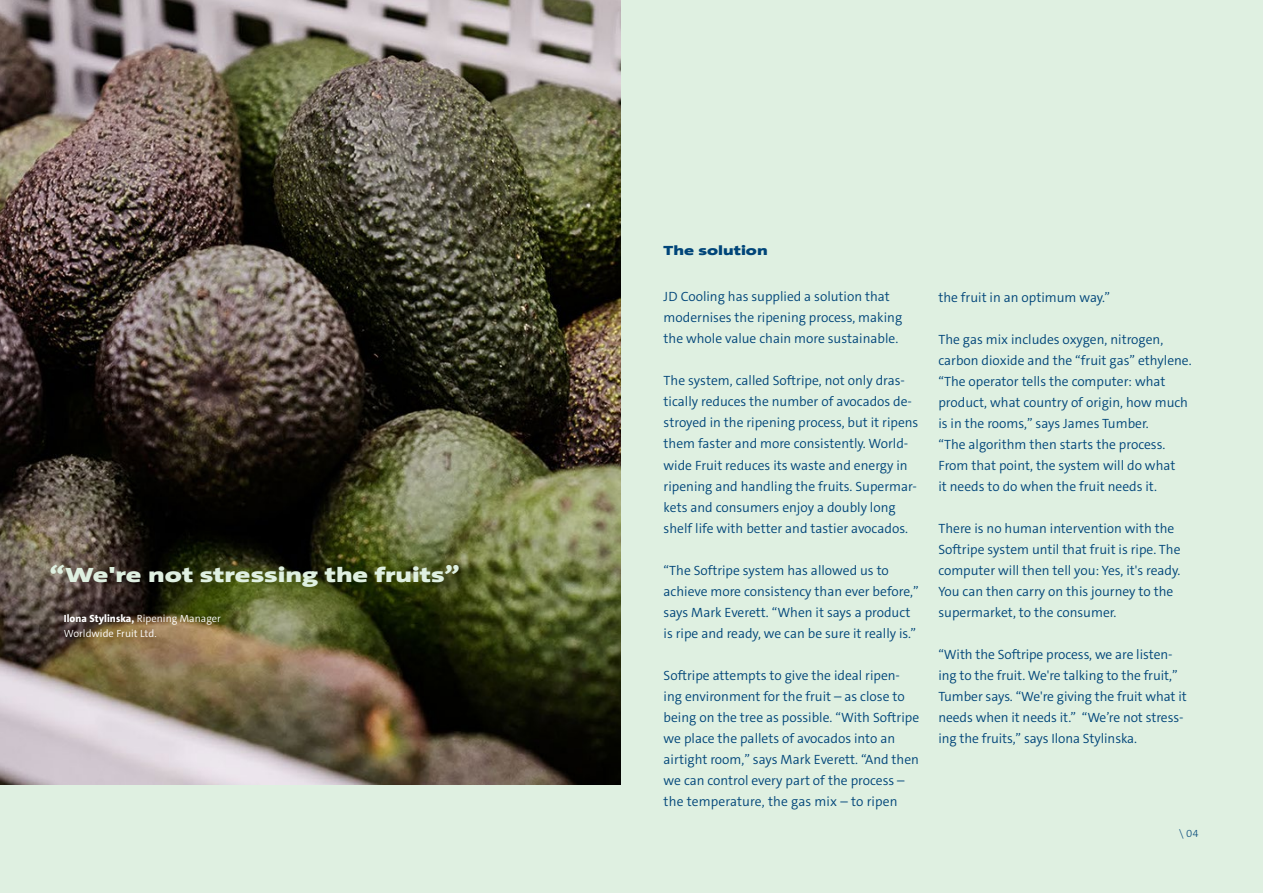
<style>
.page{position:relative;width:1263px;height:893px;background:#dff0e1}
.page>*{position:absolute;margin:0;border:0;box-sizing:border-box;transform-origin:0 0}
.t1{font:900 21px "Grundfos The Sans Extd";color:#dff0e1}
.t2{font:300 13.5px/21px "Grundfos The Sans";color:#004579}
.t3{font:900 13.5px "Grundfos The Sans Extd";color:#004579}
.t4{font:300 10.5px/15px "Grundfos The Sans";letter-spacing:.005em;color:#fff}
.t5{font:300 10.5px "Grundfos The Sans";color:#004577}
.s1{font-weight:800}
</style>
<div class="page">
<img style="left:0;top:0;width:621px;height:785px">
<h1 class="t1" style="left:49px;top:562px;width:412px">“We're not stressing the fruits”</h1>
<p class="t4" style="left:64px;top:611px;width:159px"><span class="s1">Ilona Stylinska,</span> Ripening Manager<br>Worldwide Fruit Ltd.</p>
<p class="t3" style="left:664px;top:242px;width:106px">The solution</p>
<p class="t2" style="left:664px;top:286px;width:240px">JD Cooling has supplied a solution that modernises the ripening process, making the whole value chain more sustainable.</p>
<p class="t2" style="left:664px;top:370px;width:256px">The system, called Softripe, not only dras&shy;tically reduces the number of avocados de&shy;stroyed in the ripening process, but it ripens them faster and more consistently. World&shy;wide Fruit reduces its waste and energy in ripening and handling the fruits. Supermar&shy;kets and consumers enjoy a doubly long shelf life with better and tastier avocados.</p>
<p class="t2" style="left:664px;top:560px;width:257px">“The Softripe system has allowed us to achieve more consistency than ever before,” says Mark Everett. “When it says a product is ripe and ready, we can be sure it really is.”</p>
<p class="t2" style="left:664px;top:665px;width:257px">Softripe attempts to give the ideal ripen&shy;ing environment for the fruit – as close to being on the tree as possible. “With Softripe we place the pallets of avocados into an airtight room,” says Mark Everett. “And then we can control every part of the process – the temperature, the gas mix – to ripen</p>
<p class="t2" style="left:938px;top:287px;width:173px">the fruit in an optimum way.”</p>
<p class="t2" style="left:938px;top:329px;width:255px">The gas mix includes oxygen, nitrogen, carbon dioxide and the “fruit gas” ethylene. “The operator tells the computer: what product, what country of origin, how much is in the rooms,” says James Tumber.<br>“The algorithm then starts the process.<br>From that point, the system will do what<br>it needs to do when the fruit needs it.</p>
<p class="t2" style="left:938px;top:518px;width:244px">There is no human intervention with the Softripe system until that fruit is ripe. The computer will then tell you: Yes, it's ready.<br>You can then carry on this journey to the supermarket, to the consumer.</p>
<p class="t2" style="left:938px;top:644px;width:250px">“With the Softripe process, we are listen&shy;ing to the fruit. We're talking to the fruit,” Tumber says. “We're giving the fruit what it needs when it needs it.” “We’re not stress&shy;ing the fruits,” says Ilona Stylinska.</p>
<p class="t5" style="left:1179px;top:827px;width:21px">\ 04</p>
</div>
